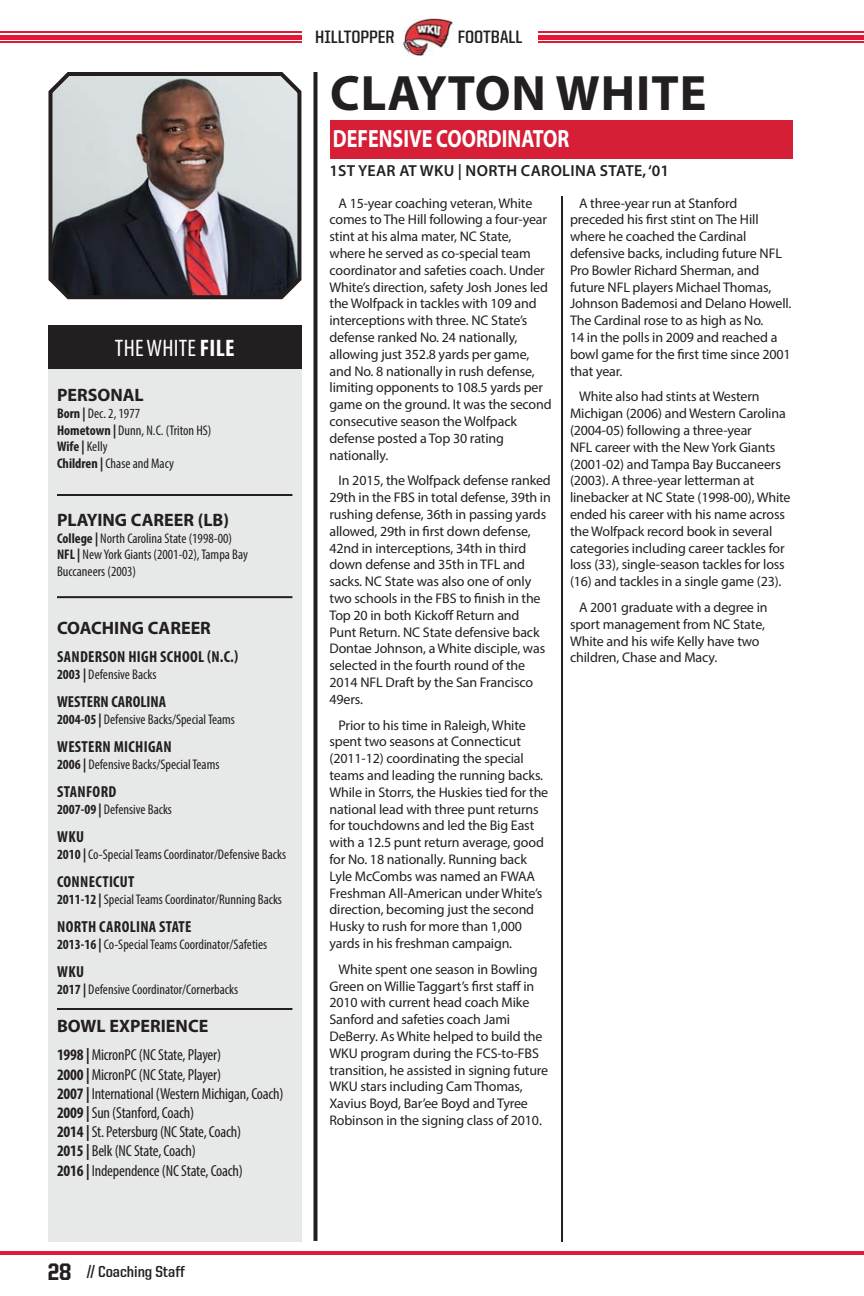
<style>
.page{position:relative;width:864px;height:1296px;background:#fff}
.page>*{position:absolute;margin:0;border:0;box-sizing:border-box;transform-origin:0 0}
.t1{font:700 50px "Myriad Pro";letter-spacing:.02em;color:#231f20}
.t2{font:700 25px "Myriad Pro";color:#fff;scale:.8 1}
.t3{font:condensed 24px "Myriad Pro";letter-spacing:.01em;color:#fff}
.t4{font:800 24px "United Sans Semi Cond";color:#231f20}
.t5{font:700 18px "Myriad Pro";color:#231f20}
.t6{font:700 18px "United Sans Semi Cond";color:#231f20}
.t7{font:condensed 16px/19.2px "Myriad Pro";letter-spacing:-.01em;color:#231f20}
.t8{font:700 condensed 16px "Myriad Pro";letter-spacing:.02em;color:#231f20}
.t9{font:600 16px "Myriad Pro";letter-spacing:.02em;color:#231f20}
.t10{font:700 16px "United Sans Semi Cond";color:#231f20}
.t11{font:700 condensed 16px "Myriad Pro";color:#231f20}
.t12{font:14px/16.8px "Myriad Pro";letter-spacing:-.01em;color:#231f20}
.t13{font:condensed 14px/16.8px "Myriad Pro";color:#231f20}
.s1{font-weight:700}
</style>
<div class="page">
<hr style="left:0;top:31px;width:864px;height:1px;background:#e31836">
<hr style="left:0;top:35px;width:864px;height:4px;background:#e31836">
<hr style="left:0;top:42px;width:864px;height:1px;background:#e31836">
<div style="left:302px;top:18px;width:236px;height:38px;background:#fff"></div>
<img style="left:403px;top:18px;width:51px;height:38px">
<hr style="left:0;top:1251px;width:864px;height:4px;background:#e31836">
<div style="left:48px;top:325px;width:253px;height:917px;background:#e7e8e8"></div>
<svg style="left:48px;top:72px;width:254px;height:228px;background:#868083"></svg>
<div style="left:330px;top:121px;width:462px;height:38px;background:#d71e37"></div>
<hr style="left:561px;top:196px;width:2px;height:1046px;background:#231f20">
<div style="left:48px;top:325px;width:253px;height:44px;background:#231f20"></div>
<svg style="left:313px;top:72px;width:4px;height:1169px;background:#3d3a3b"></svg>
<hr style="left:57px;top:494px;width:235px;height:2px;background:#231f20">
<hr style="left:57px;top:596px;width:235px;height:2px;background:#231f20">
<hr style="left:57px;top:1008px;width:235px;height:2px;background:#231f20">
<h3 class="t3" style="left:115px;top:339px;width:121px">THE WHITE <span class="s1">FILE</span></h3>
<p class="t5" style="left:57px;top:388px;width:88px">PERSONAL</p>
<p class="t13" style="left:57px;top:406px;width:156px"><span class="s1">Born |</span> Dec. 2, 1977<br><span class="s1">Hometown |</span> Dunn, N.C. (Triton HS)<br><span class="s1">Wife |</span> Kelly<br><span class="s1">Children |</span> Chase and Macy</p>
<p class="t5" style="left:57px;top:513px;width:174px">PLAYING CAREER (LB)</p>
<p class="t13" style="left:57px;top:530px;width:192px"><span class="s1">College |</span> North Carolina State (1998-00)<br><span class="s1">NFL |</span> New York Giants (2001-02), Tampa Bay<br>Buccaneers (2003)</p>
<p class="t5" style="left:57px;top:621px;width:155px">COACHING CAREER</p>
<p class="t8" style="left:57px;top:651px;width:183px">SANDERSON HIGH SCHOOL (N.C.)</p>
<p class="t13" style="left:57px;top:667px;width:101px"><span class="s1">2003 |</span> Defensive Backs</p>
<p class="t11" style="left:57px;top:696px;width:111px">WESTERN CAROLINA</p>
<p class="t13" style="left:57px;top:712px;width:180px"><span class="s1">2004-05 |</span> Defensive Backs/Special Teams</p>
<p class="t8" style="left:57px;top:741px;width:116px">WESTERN MICHIGAN</p>
<p class="t13" style="left:57px;top:757px;width:164px"><span class="s1">2006 |</span> Defensive Backs/Special Teams</p>
<p class="t8" style="left:57px;top:786px;width:61px">STANFORD</p>
<p class="t13" style="left:57px;top:802px;width:117px"><span class="s1">2007-09 |</span> Defensive Backs</p>
<p class="t8" style="left:57px;top:831px;width:28px">WKU</p>
<p class="t13" style="left:57px;top:847px;width:231px"><span class="s1">2010 |</span> Co-Special Teams Coordinator/Defensive Backs</p>
<p class="t8" style="left:57px;top:876px;width:79px">CONNECTICUT</p>
<p class="t13" style="left:57px;top:892px;width:227px"><span class="s1">2011-12 |</span> Special Teams Coordinator/Running Backs</p>
<p class="t8" style="left:57px;top:921px;width:136px">NORTH CAROLINA STATE</p>
<p class="t13" style="left:57px;top:937px;width:212px"><span class="s1">2013-16 |</span> Co-Special Teams Coordinator/Safeties</p>
<p class="t8" style="left:57px;top:966px;width:28px">WKU</p>
<p class="t13" style="left:57px;top:982px;width:183px"><span class="s1">2017 |</span> Defensive Coordinator/Cornerbacks</p>
<p class="t5" style="left:57px;top:1019px;width:153px">BOWL EXPERIENCE</p>
<p class="t7" style="left:57px;top:1047px;width:228px"><span class="s1">1998 |</span> MicronPC (NC State, Player)<br><span class="s1">2000 |</span> MicronPC (NC State, Player)<br><span class="s1">2007 |</span> International (Western Michigan, Coach)<br><span class="s1">2009 |</span> Sun (Stanford, Coach)<br><span class="s1">2014 |</span> St. Petersburg (NC State, Coach)<br><span class="s1">2015 |</span> Belk (NC State, Coach)<br><span class="s1">2016 |</span> Independence (NC State, Coach)</p>
<p class="t6" style="left:315px;top:31px;width:81px">HILLTOPPER</p>
<p class="t6" style="left:458px;top:31px;width:66px">FOOTBALL</p>
<h1 class="t1" style="left:330px;top:74px;width:378px">CLAYTON WHITE</h1>
<h2 class="t2" style="left:333px;top:129px;width:297px">DEFENSIVE COORDINATOR</h2>
<p class="t9" style="left:330px;top:165px;width:341px">1ST YEAR AT WKU | NORTH CAROLINA STATE, ‘01</p>
<p class="t12" style="left:330px;top:195px;width:224px;text-indent:9px">A 15-year coaching veteran, White comes to The Hill following a four-year stint at his alma mater, NC State,<br>where he served as co-special team coordinator and safeties coach. Under White’s direction, safety Josh Jones led the Wolfpack in tackles with 109 and interceptions with three. NC State’s defense ranked No. 24 nationally, allowing just 352.8 yards per game, and No. 8 nationally in rush defense, limiting opponents to 108.5 yards per game on the ground. It was the second consecutive season the Wolfpack defense posted a Top 30 rating nationally.</p>
<p class="t12" style="left:330px;top:473px;width:223px;text-indent:9px">In 2015, the Wolfpack defense ranked 29th in the FBS in total defense, 39th in rushing defense, 36th in passing yards allowed, 29th in first down defense, 42nd in interceptions, 34th in third down defense and 35th in TFL and sacks. NC State was also one of only two schools in the FBS to finish in the Top 20 in both Kickoff Return and<br>Punt Return. NC State defensive back Dontae Johnson, a White disciple, was selected in the fourth round of the 2014 NFL Draft by the San Francisco 49ers.</p>
<p class="t12" style="left:330px;top:717px;width:220px;text-indent:9px">Prior to his time in Raleigh, White spent two seasons at Connecticut (2011-12) coordinating the special teams and leading the running backs.<br>While in Storrs, the Huskies tied for the national lead with three punt returns for touchdowns and led the Big East with a 12.5 punt return average, good for No. 18 nationally. Running back Lyle McCombs was named an FWAA Freshman All-American under White’s direction, becoming just the second Husky to rush for more than 1,000 yards in his freshman campaign.</p>
<p class="t12" style="left:330px;top:962px;width:220px;text-indent:9px">White spent one season in Bowling Green on Willie Taggart’s first staff in 2010 with current head coach Mike Sanford and safeties coach Jami DeBerry. As White helped to build the WKU program during the FCS-to-FBS transition, he assisted in signing future WKU stars including Cam Thomas, Xavius Boyd, Bar’ee Boyd and Tyree Robinson in the signing class of 2010.</p>
<p class="t12" style="left:570px;top:195px;width:223px;text-indent:9px">A three-year run at Stanford preceded his first stint on The Hill where he coached the Cardinal defensive backs, including future NFL<br>Pro Bowler Richard Sherman, and future NFL players Michael Thomas,<br>Johnson Bademosi and Delano Howell.<br>The Cardinal rose to as high as No.<br>14 in the polls in 2009 and reached a bowl game for the first time since 2001 that year.</p>
<p class="t12" style="left:570px;top:389px;width:222px;text-indent:9px">White also had stints at Western Michigan (2006) and Western Carolina (2004-05) following a three-year<br>NFL career with the New York Giants (2001-02) and Tampa Bay Buccaneers (2003). A three-year letterman at linebacker at NC State (1998-00), White ended his career with his name across the Wolfpack record book in several categories including career tackles for loss (33), single-season tackles for loss (16) and tackles in a single game (23).</p>
<p class="t12" style="left:570px;top:600px;width:199px;text-indent:9px">A 2001 graduate with a degree in sport management from NC State,<br>White and his wife Kelly have two children, Chase and Macy.</p>
<h3 class="t4" style="left:48px;top:1261px;width:25px">28</h3>
<p class="t10" style="left:87px;top:1266px;width:100px">// Coaching Staff</p>
</div>
